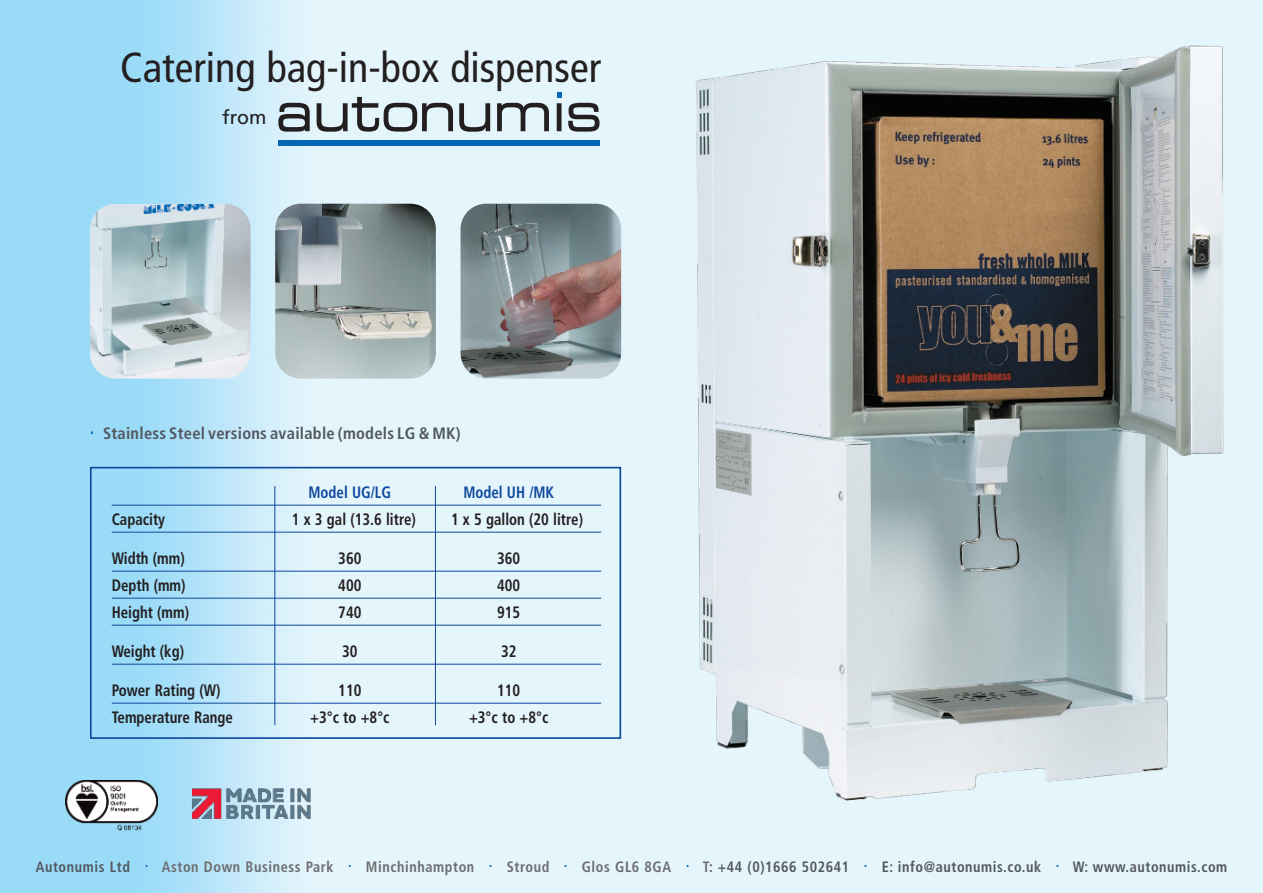
<style>
.page{position:relative;width:1263px;height:893px;background:#fff}
.page>*{position:absolute;margin:0;border:0;box-sizing:border-box;transform-origin:0 0}
.t1{font:condensed 42px "Frutiger";color:#231f20}
.t2{font:19.5px "Frutiger CE";color:#231f20}
.t3{font:700 condensed 16.5px "Frutiger";color:#231f20;scale:.9 1}
.t4{font:700 condensed 16.5px "Frutiger";letter-spacing:.015em;color:#535860}
.t5{font:700 condensed 16.5px "Frutiger";color:#0f499d;scale:.9 1}
.t6{font:700 condensed 15px "Frutiger";letter-spacing:.04em;color:#535860;scale:.95 1}
.s1{color:#6c6d70}
</style>
<div class="page">
<img style="left:0;top:0;width:1263px;height:893px">
<img style="left:66px;top:780px;width:91px;height:52px">
<img style="left:680px;top:32px;width:583px;height:784px">
<img style="left:460px;top:204px;width:161px;height:175px">
<img style="left:275px;top:204px;width:161px;height:175px;border-radius:26px">
<img style="left:90px;top:205px;width:161px;height:174px;border-radius:26px">
<div style="left:90px;top:467px;width:531px;height:272px;border:2px solid #0f499d"></div>
<hr style="left:112px;top:505px;width:489px;height:1px;background:#0f499d">
<hr style="left:112px;top:532px;width:489px;height:1px;background:#0f499d">
<hr style="left:112px;top:571px;width:489px;height:1px;background:#0f499d">
<hr style="left:112px;top:598px;width:489px;height:1px;background:#0f499d">
<hr style="left:112px;top:625px;width:489px;height:1px;background:#0f499d">
<hr style="left:112px;top:664px;width:489px;height:1px;background:#0f499d">
<hr style="left:112px;top:703px;width:489px;height:1px;background:#0f499d">
<hr style="left:274px;top:486px;width:1px;height:239px;background:#0f499d">
<hr style="left:435px;top:486px;width:1px;height:239px;background:#0f499d">
<div style="left:278px;top:140px;width:322px;height:5px;background:#0166b3"></div>
<svg style="left:278px;top:103px;width:32px;height:29px"></svg>
<svg style="left:317px;top:97px;width:136px;height:35px;background:#a8b1b6"></svg>
<svg style="left:459px;top:103px;width:31px;height:29px"></svg>
<svg style="left:497px;top:103px;width:52px;height:28px"></svg>
<svg style="left:557px;top:103px;width:4px;height:28px"></svg>
<svg style="left:568px;top:103px;width:31px;height:29px"></svg>
<svg style="left:557px;top:92px;width:4px;height:5px"></svg>
<img style="left:182px;top:780px;width:137px;height:49px">
<h1 class="t1" style="left:120px;top:50px;width:482px">Catering bag-in-box dispenser</h1>
<p class="t2" style="left:222px;top:106px;width:46px">from</p>
<p class="t4" style="left:90px;top:426px;width:372px"><sup>.</sup> Stainless Steel versions available (models LG &amp; MK)</p>
<p class="t5" style="left:309px;top:486px;width:93px">Model UG/LG</p>
<p class="t5" style="left:463px;top:486px;width:102px">Model UH /MK</p>
<p class="t3" style="left:112px;top:513px;width:61px">Capacity</p>
<p class="t3" style="left:292px;top:513px;width:139px">1 x 3 gal (13.6 litre)</p>
<p class="t3" style="left:451px;top:513px;width:148px">1 x 5 gallon (20 litre)</p>
<p class="t3" style="left:112px;top:552px;width:83px">Width (mm)</p>
<p class="t3" style="left:338px;top:552px;width:27px">360</p>
<p class="t3" style="left:497px;top:552px;width:27px">360</p>
<p class="t3" style="left:112px;top:579px;width:84px">Depth (mm)</p>
<p class="t3" style="left:338px;top:579px;width:27px">400</p>
<p class="t3" style="left:497px;top:579px;width:27px">400</p>
<p class="t3" style="left:112px;top:606px;width:88px">Height (mm)</p>
<p class="t3" style="left:338px;top:606px;width:27px">740</p>
<p class="t3" style="left:497px;top:606px;width:27px">915</p>
<p class="t3" style="left:112px;top:645px;width:82px">Weight (kg)</p>
<p class="t3" style="left:342px;top:645px;width:19px">30</p>
<p class="t3" style="left:501px;top:645px;width:19px">32</p>
<p class="t3" style="left:112px;top:684px;width:122px">Power Rating (W)</p>
<p class="t3" style="left:338px;top:684px;width:27px">110</p>
<p class="t3" style="left:497px;top:684px;width:27px">110</p>
<p class="t3" style="left:112px;top:711px;width:136px">Temperature Range</p>
<p class="t3" style="left:310px;top:711px;width:90px">+3°c to +8°c</p>
<p class="t3" style="left:469px;top:711px;width:90px">+3°c to +8°c</p>
<p class="t6" style="left:36px;top:861px;width:1256px">Autonumis Ltd <sup>.</sup> <span class="s1">Aston Down Business Park</span> <sup>.</sup> <span class="s1">Minchinhampton</span> <sup>.</sup> <span class="s1">Stroud</span> <sup>.</sup> <span class="s1">Glos GL6 8GA</span> <sup>.</sup> <span class="s1">T</span>: +44 (0)1666 502641 <sup>.</sup> E: info@autonumis.co.uk <sup>.</sup> W: www.autonumis.com</p>
</div>
